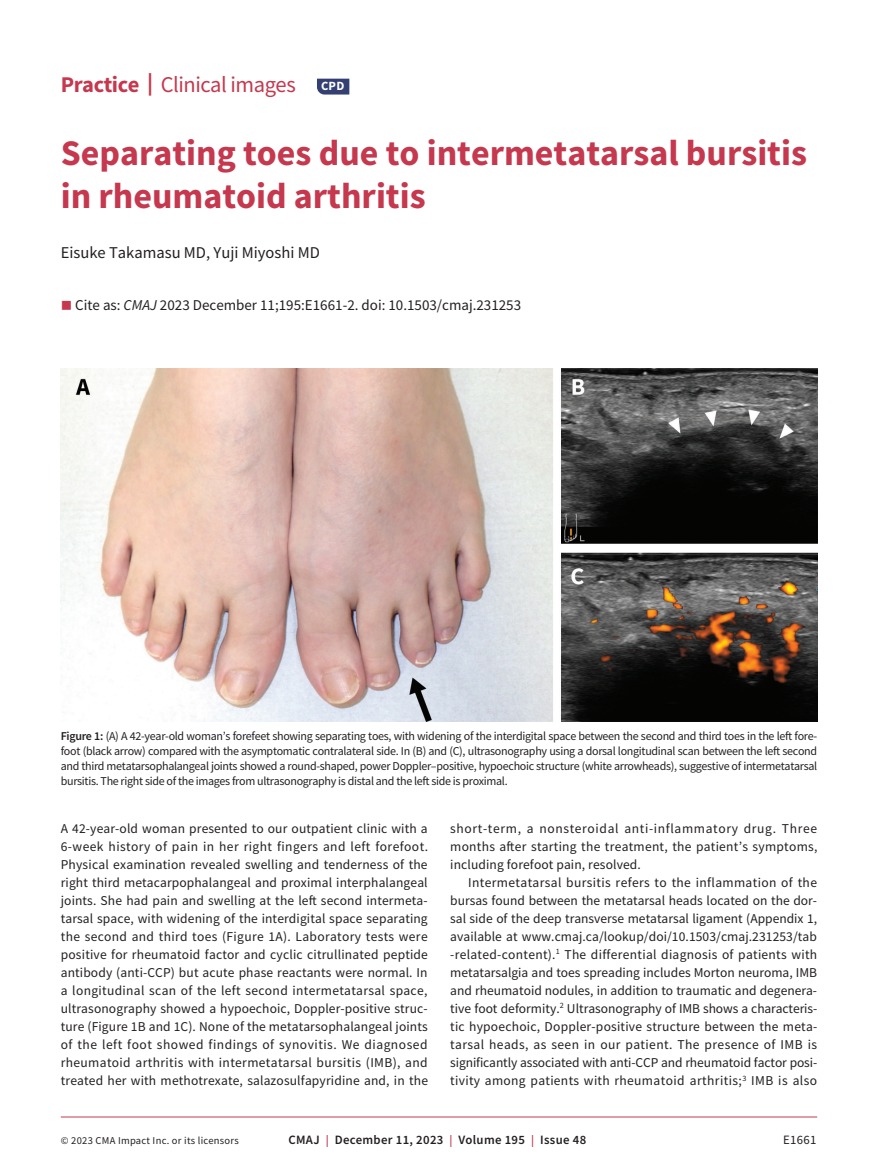
<style>
.page{position:relative;width:878px;height:1175px;background:#fff}
.page>*{position:absolute;margin:0;border:0;box-sizing:border-box;transform-origin:0 0}
.t1{font:700 36px/43.2px "Source Sans Pro";color:#c5384e}
.t2{font:22.5px "Source Sans Pro";letter-spacing:-.02em;color:#c5384e}
.t3{font:16.5px "Source Sans Pro";color:#231f20}
.t4{font:15px "Source Sans Pro";color:#231f20}
.t5{font:13.5px/18px "Source Sans Pro";letter-spacing:.01em;color:#231f20;text-align:justify}
.t6{font:600 12.75px "Source Sans Pro";letter-spacing:.025em;color:#231f20}
.t7{font:12.75px "Source Sans Pro";letter-spacing:.025em;color:#231f20}
.t8{font:700 12.6px "Source Sans Pro";color:#fff}
.t9{font:12px/15px "Source Sans Pro";letter-spacing:-.025em;color:#231f20;text-align:justify}
.t10{font:10.5px "Source Sans Pro";letter-spacing:.025em;color:#231f20}
.s1{font-weight:700}
.s2{color:#c5384e}
.s3{font-style:italic}
.s4{font-weight:600}
.s5{font-size:12px;color:#c5384e}
</style>
<div class="page">
<hr style="left:61px;top:1116px;width:756px;height:1px;background:#c5384e">
<img style="left:61px;top:368px;width:756px;height:354px">
<svg style="left:317px;top:79px;width:32px;height:15px"></svg>
<h2 class="t2" style="left:61px;top:70px;width:236px"><span class="s1">Practice |</span> Clinical images</h2>
<p class="t8" style="left:321px;top:78px;width:25px">CPD</p>
<h1 class="t1" style="left:61px;top:131px;width:747px">Separating toes due to intermetatarsal bursitis in rheumatoid arthritis</h1>
<p class="t3" style="left:61px;top:242px;width:261px">Eisuke Takamasu MD, Yuji Miyoshi MD</p>
<p class="t4" style="left:61px;top:296px;width:462px"><span class="s2">■</span> Cite as: <span class="s3">CMAJ</span> 2023 December 11;195:E1661-2. doi: 10.1503/cmaj.231253</p>
<p class="t9" style="left:61px;top:728px;width:758px"><span class="s4">Figure 1:</span> (A) A 42-year-old woman’s forefeet showing separating toes, with widening of the interdigital space between the second and third toes in the left fore&shy;foot (black arrow) compared with the asymptomatic contralateral side. In (B) and (C), ultrasonography using a dorsal longitudinal scan between the left second and third metatarsophalangeal joints showed a round-shaped, power Doppler–positive, hypoechoic structure (white arrowheads), suggestive of intermetatarsal bursitis. The right side of the images from ultrasonography is distal and the left side is proximal.</p>
<p class="t5" style="left:61px;top:819px;width:369px">A 42-year-old woman presented to our outpatient clinic with a 6-week history of pain in her right fingers and left forefoot.<br>Physical examination revealed swelling and tenderness of the right third metacarpophalangeal and proximal interphalangeal joints. She had pain and swelling at the left second intermeta&shy;tarsal space, with widening of the interdigital space separating the second and third toes (Figure 1A). Laboratory tests were positive for rheumatoid factor and cyclic citrullinated peptide antibody (anti-CCP) but acute phase reactants were normal. In a longitudinal scan of the left second intermetatarsal space, ultrasonography showed a hypoechoic, Doppler-positive struc&shy;ture (Figure 1B and 1C). None of the metatarsophalangeal joints of the left foot showed findings of synovitis. We diagnosed rheumatoid arthritis with intermetatarsal bursitis (IMB), and treated her with methotrexate, salazosulfapyridine and, in the</p>
<p class="t5" style="left:450px;top:819px;width:368px">short-term, a nonsteroidal anti-inflammatory drug. Three months after starting the treatment, the patient’s symptoms, including forefoot pain, resolved.</p>
<p class="t5" style="left:450px;top:873px;width:368px;text-indent:18px">Intermetatarsal bursitis refers to the inflammation of the bursas found between the metatarsal heads located on the dor&shy;sal side of the deep transverse metatarsal ligament (Appendix 1, available at www.cmaj.ca/lookup/doi/10.1503/cmaj.231253/tab -related-content).<sup>1</sup> The differential diagnosis of patients with metatarsalgia and toes spreading includes Morton neuroma, IMB and rheumatoid nodules, in addition to traumatic and degenera&shy;tive foot deformity.<sup>2</sup> Ultrasonography of IMB shows a characteris&shy;tic hypoechoic, Doppler-positive structure between the meta&shy;tarsal heads, as seen in our patient. The presence of IMB is significantly associated with anti-CCP and rheumatoid factor posi&shy;tivity among patients with rheumatoid arthritis;<sup>3</sup> IMB is also</p>
<p class="t10" style="left:61px;top:1134px;width:179px">© 2023 CMA Impact Inc. or its licensors</p>
<p class="t6" style="left:288px;top:1131px;width:299px">CMAJ <span class="s5">|</span> December 11, 2023 <span class="s5">|</span> Volume 195 <span class="s5">|</span> Issue 48</p>
<p class="t7" style="left:783px;top:1132px;width:35px">E1661</p>
</div>
